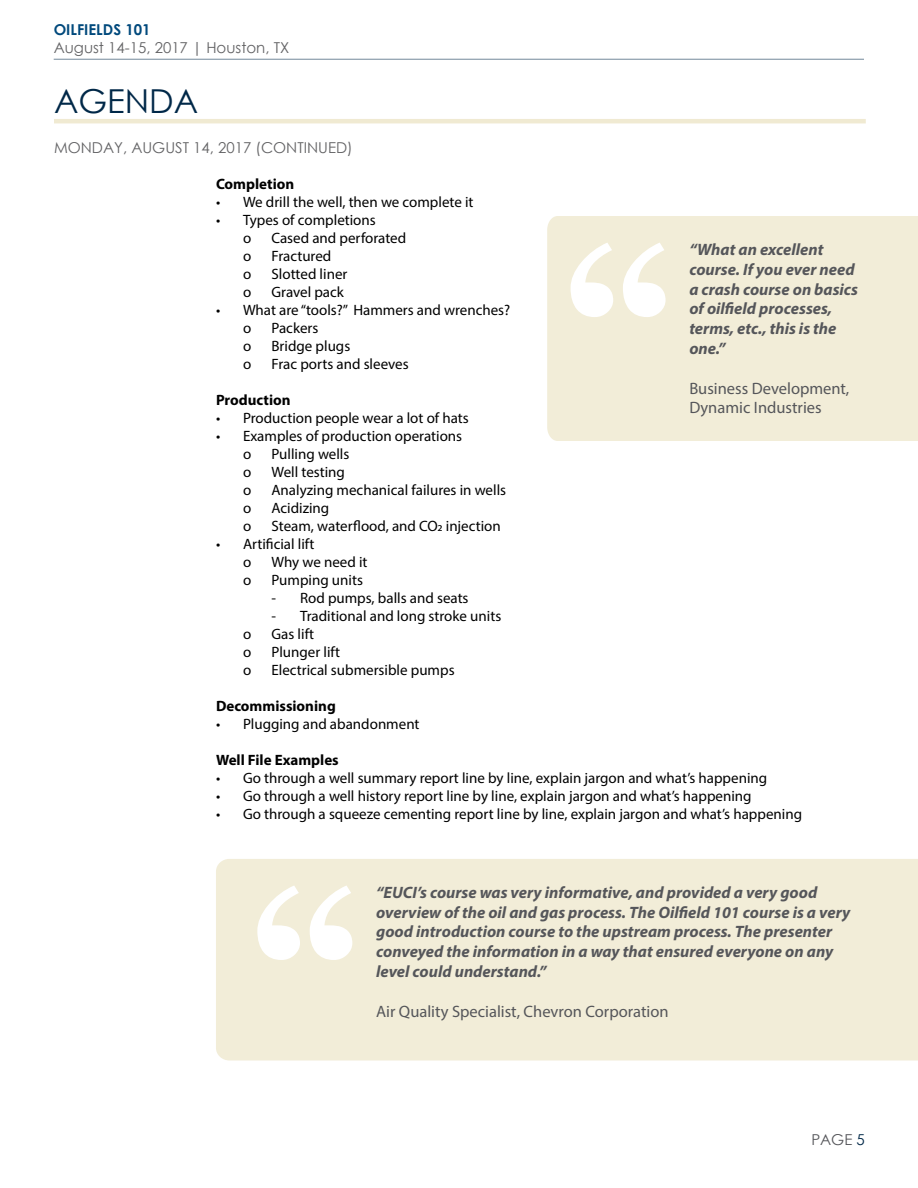
<style>
.page{position:relative;width:918px;height:1188px;background:#fff}
.page>*{position:absolute;margin:0;border:0;box-sizing:border-box;transform-origin:0 0}
.t1{font:33px "Century Gothic";color:#002848}
.t2{font:italic 700 16.5px/19.8px "Myriad Pro";color:#55565a}
.t3{font:16.5px/19.8px "Myriad Pro";color:#55565a}
.t4{font:15px/18px "Myriad Pro";color:#000}
.t5{font:15px "Century Gothic";color:#636365}
.t6{font:700 15px "Myriad Pro";color:#000}
.t7{font:700 15px "Century Gothic";color:#00497c}
.t8{font:15px "Century Gothic";color:#55565a}
.s1{color:#002848}
</style>
<div class="page">
<hr style="left:54px;top:59px;width:810px;height:1px;background:#002848">
<hr style="left:54px;top:119px;width:812px;height:4px;background:#f0ead2">
<div style="left:547px;top:216px;width:371px;height:225px;background:#f2edd8"></div>
<svg style="left:571px;top:243px;width:95px;height:74px"></svg>
<div style="left:216px;top:859px;width:702px;height:201px;background:#f2edd8"></div>
<svg style="left:257px;top:885px;width:95px;height:75px"></svg>
<p class="t7" style="left:54px;top:19px;width:98px">OILFIELDS 101</p>
<p class="t5" style="left:54px;top:37px;width:237px">August 14-15, 2017 | Houston, TX</p>
<h1 class="t1" style="left:54px;top:78px;width:146px">AGENDA</h1>
<p class="t5" style="left:54px;top:137px;width:300px">MONDAY, AUGUST 14, 2017 (CONTINUED)</p>
<p class="t6" style="left:216px;top:174px;width:80px">Completion</p>
<p class="t4" style="left:216px;top:193px;width:259px">• We drill the well, then we complete it</p>
<p class="t4" style="left:243px;top:211px;width:134px;text-indent:-27px">• Types of completions o</p>
<p class="t4" style="left:272px;top:229px;width:136px">Cased and perforated</p>
<p class="t4" style="left:243px;top:247px;width:10px">o</p>
<p class="t4" style="left:272px;top:247px;width:61px">Fractured</p>
<p class="t4" style="left:243px;top:265px;width:10px">o</p>
<p class="t4" style="left:272px;top:265px;width:77px">Slotted liner</p>
<p class="t4" style="left:243px;top:283px;width:10px">o</p>
<p class="t4" style="left:272px;top:283px;width:74px">Gravel pack</p>
<p class="t4" style="left:243px;top:301px;width:269px;text-indent:-27px">• What are “tools?” Hammers and wrenches? o</p>
<p class="t4" style="left:272px;top:319px;width:48px">Packers</p>
<p class="t4" style="left:243px;top:337px;width:10px">o</p>
<p class="t4" style="left:272px;top:337px;width:80px">Bridge plugs</p>
<p class="t4" style="left:243px;top:355px;width:10px">o</p>
<p class="t4" style="left:272px;top:355px;width:139px">Frac ports and sleeves</p>
<p class="t6" style="left:216px;top:390px;width:76px">Production</p>
<p class="t4" style="left:216px;top:409px;width:254px">• Production people wear a lot of hats</p>
<p class="t4" style="left:243px;top:427px;width:221px;text-indent:-27px">• Examples of production operations o</p>
<p class="t4" style="left:272px;top:445px;width:79px">Pulling wells</p>
<p class="t4" style="left:243px;top:463px;width:10px">o</p>
<p class="t4" style="left:272px;top:463px;width:75px">Well testing</p>
<p class="t4" style="left:243px;top:481px;width:10px">o</p>
<p class="t4" style="left:272px;top:481px;width:236px">Analyzing mechanical failures in wells</p>
<p class="t4" style="left:243px;top:499px;width:10px">o</p>
<p class="t4" style="left:272px;top:499px;width:59px">Acidizing</p>
<p class="t4" style="left:243px;top:517px;width:10px">o</p>
<p class="t4" style="left:272px;top:517px;width:231px">Steam, waterflood, and CO2 injection</p>
<p class="t4" style="left:243px;top:535px;width:73px;text-indent:-27px">• Artificial lift o</p>
<p class="t4" style="left:272px;top:553px;width:98px">Why we need it</p>
<p class="t2" style="left:689px;top:239px;width:170px">“What an excellent course. If you ever need a crash course on basics of oilfield processes, terms, etc., this is the one.”</p>
<p class="t3" style="left:689px;top:378px;width:162px">Business Development,<br>Dynamic Industries</p>
<p class="t4" style="left:243px;top:571px;width:10px">o</p>
<p class="t4" style="left:272px;top:571px;width:93px">Pumping units</p>
<p class="t4" style="left:272px;top:589px;width:199px">- Rod pumps, balls and seats</p>
<p class="t4" style="left:272px;top:607px;width:231px">- Traditional and long stroke units</p>
<p class="t4" style="left:243px;top:625px;width:10px">o</p>
<p class="t4" style="left:272px;top:625px;width:44px">Gas lift</p>
<p class="t4" style="left:243px;top:643px;width:10px">o</p>
<p class="t4" style="left:272px;top:643px;width:70px">Plunger lift</p>
<p class="t4" style="left:243px;top:661px;width:10px">o</p>
<p class="t4" style="left:272px;top:661px;width:185px">Electrical submersible pumps</p>
<p class="t6" style="left:216px;top:696px;width:121px">Decommissioning</p>
<p class="t4" style="left:216px;top:715px;width:205px">• Plugging and abandonment</p>
<p class="t6" style="left:216px;top:750px;width:124px">Well File Examples</p>
<p class="t4" style="left:216px;top:769px;width:553px">• Go through a well summary report line by line, explain jargon and what’s happening</p>
<p class="t4" style="left:216px;top:787px;width:537px">• Go through a well history report line by line, explain jargon and what’s happening</p>
<p class="t4" style="left:216px;top:805px;width:588px">• Go through a squeeze cementing report line by line, explain jargon and what’s happening</p>
<p class="t2" style="left:376px;top:882px;width:476px">“EUCI’s course was very informative, and provided a very good overview of the oil and gas process. The Oilfield 101 course is a very good introduction course to the upstream process. The presenter conveyed the information in a way that ensured everyone on any level could understand.”</p>
<p class="t3" style="left:376px;top:1001px;width:294px">Air Quality Specialist, Chevron Corporation</p>
<p class="t8" style="left:811px;top:1129px;width:55px">PAGE <span class="s1">5</span></p>
</div>
